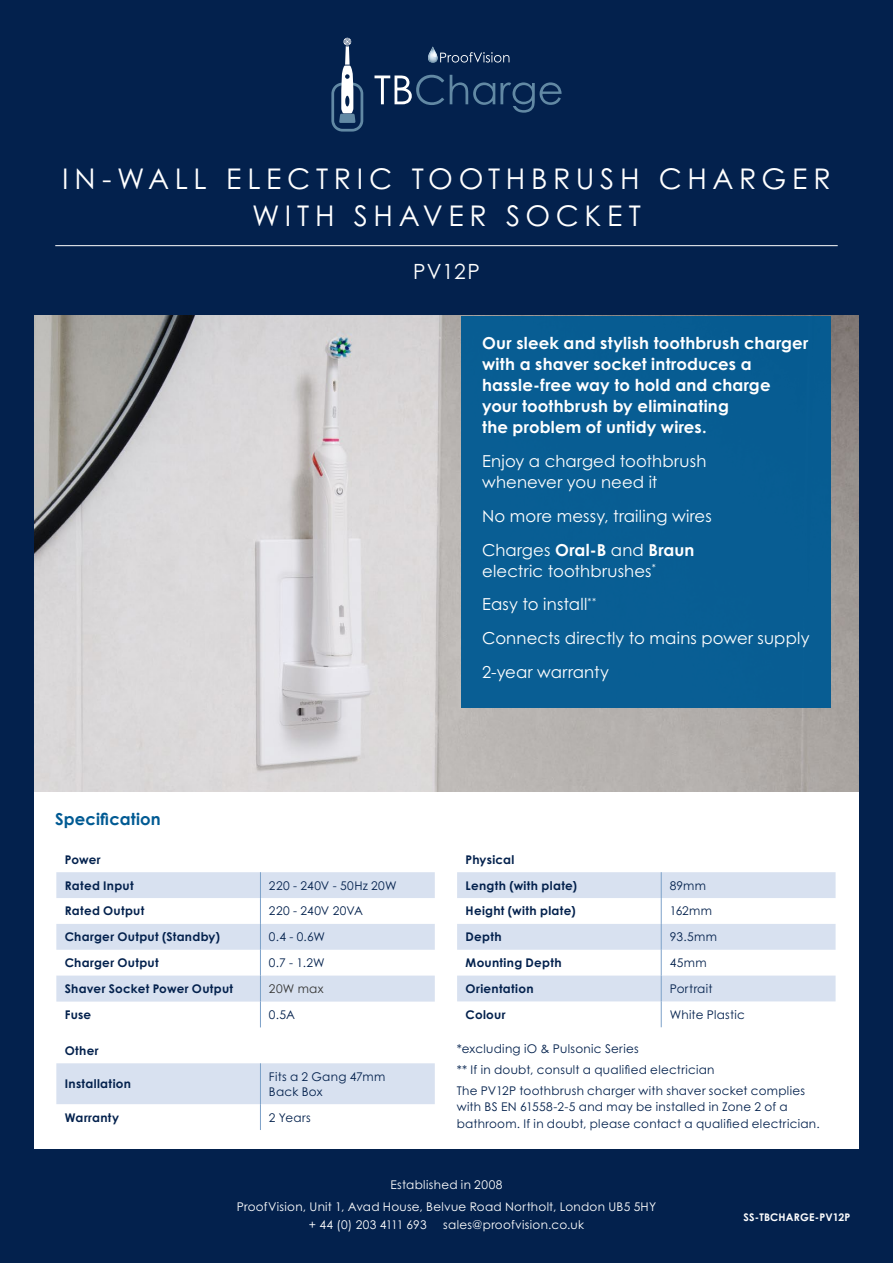
<style>
.page{position:relative;width:893px;height:1263px;background:#03214d}
.page>*{position:absolute;margin:0;border:0;box-sizing:border-box;transform-origin:0 0}
.t1{font:28.5px/37.2px "Century Gothic Pro";letter-spacing:.2em;color:#fff;text-align:center}
.t2{font:21px "Century Gothic Pro";letter-spacing:.05em;color:#fff}
.t3{font:16.5px/33.8px "Century Gothic Pro";letter-spacing:.01em;color:#fff}
.t4{font:700 16.5px/21px "Century Gothic Pro";letter-spacing:.01em;color:#fff}
.t5{font:700 16.5px "Century Gothic";letter-spacing:.005em;color:#005a93}
.t6{font:12px/20.7px "Century Gothic Pro";letter-spacing:.025em;color:#03214d}
.t7{font:700 12px/25.8px "Century Gothic Pro";letter-spacing:.025em;color:#03214d}
.t8{font:12px/22.2px "Century Gothic Pro";letter-spacing:.025em;color:#fff;text-align:center}
.t9{font:12px "Century Gothic Pro";letter-spacing:.005em;color:#fff}
.t10{font:12px "Century Gothic";letter-spacing:.025em;color:#343433}
.t11{font:700 10.5px "Century Gothic Pro";letter-spacing:.015em;color:#fff}
.s1{font-weight:700}
</style>
<div class="page">
<div style="left:34px;top:791px;width:825px;height:358px;background:#fff"></div>
<svg style="left:331px;top:38px;width:32px;height:94px"></svg>
<svg style="left:428px;top:46px;width:81px;height:17px"></svg>
<svg style="left:374px;top:75px;width:70px;height:30px"></svg>
<svg style="left:450px;top:75px;width:112px;height:38px"></svg>
<hr style="left:55px;top:245px;width:783px;height:1px;background:#fff">
<img style="left:34px;top:316px;width:825px;height:475px">
<div style="left:461px;top:316px;width:370px;height:391px;background:#085d93"></div>
<svg style="left:56px;top:1001px;width:379px;height:1px"></svg>
<svg style="left:56px;top:872px;width:379px;height:129px;fill:#d8e1f0"></svg>
<svg style="left:260px;top:872px;width:1px;height:155px"></svg>
<svg style="left:457px;top:1001px;width:379px;height:26px"></svg>
<svg style="left:457px;top:872px;width:379px;height:129px;fill:#d8e1f0"></svg>
<svg style="left:661px;top:872px;width:1px;height:155px"></svg>
<svg style="left:56px;top:1063px;width:379px;height:67px"></svg>
<h1 class="t1" style="left:62px;top:160px;width:770px">IN-WALL ELECTRIC TOOTHBRUSH CHARGER<br>WITH SHAVER SOCKET</h1>
<h2 class="t2" style="left:413px;top:258px;width:68px">PV12P</h2>
<h3 class="t5" style="left:55px;top:809px;width:107px">Specification</h3>
<p class="t7" style="left:65px;top:846px;width:70px">Power<br>Rated Input</p>
<p class="t6" style="left:269px;top:875px;width:129px">220 - 240V - 50Hz 20W</p>
<p class="t7" style="left:65px;top:898px;width:81px">Rated Output</p>
<p class="t6" style="left:269px;top:900px;width:96px">220 - 240V 20VA</p>
<p class="t7" style="left:65px;top:924px;width:157px">Charger Output (Standby)</p>
<p class="t6" style="left:269px;top:926px;width:58px">0.4 - 0.6W</p>
<p class="t7" style="left:65px;top:949px;width:95px">Charger Output</p>
<p class="t6" style="left:269px;top:952px;width:57px">0.7 - 1.2W</p>
<p class="t7" style="left:65px;top:975px;width:170px">Shaver Socket Power Output</p>
<p class="t10" style="left:269px;top:981px;width:56px">20W max</p>
<p class="t7" style="left:65px;top:1001px;width:28px">Fuse</p>
<p class="t6" style="left:269px;top:1004px;width:28px">0.5A</p>
<p class="t7" style="left:65px;top:1037px;width:35px">Other</p>
<p class="t7" style="left:65px;top:1071px;width:68px">Installation</p>
<p class="t6" style="left:269px;top:1069px;width:118px;line-height:15px">Fits a 2 Gang 47mm<br>Back Box</p>
<p class="t7" style="left:65px;top:1104px;width:56px">Warranty</p>
<p class="t6" style="left:269px;top:1107px;width:43px">2 Years</p>
<h3 class="t4" style="left:482px;top:332px;width:328px">Our sleek and stylish toothbrush charger with a shaver socket introduces a hassle-free way to hold and charge your toothbrush by eliminating<br>the problem of untidy wires.</h3>
<h3 class="t3" style="left:482px;top:450px;width:226px;line-height:21px">Enjoy a charged toothbrush whenever you need it</h3>
<h3 class="t3" style="left:482px;top:499px;width:231px">No more messy, trailing wires<br>Charges <span class="s1">Oral-B</span> and <span class="s1">Braun</span></h3>
<h3 class="t3" style="left:482px;top:554px;width:329px">electric toothbrushes<sup>*<br></sup>Easy to install<sup>**<br></sup>Connects directly to mains power supply<br>2-year warranty</h3>
<p class="t7" style="left:466px;top:846px;width:113px">Physical<br>Length (with plate)</p>
<p class="t6" style="left:670px;top:875px;width:38px">89mm</p>
<p class="t7" style="left:466px;top:898px;width:111px">Height (with plate)</p>
<p class="t6" style="left:670px;top:900px;width:44px">162mm</p>
<p class="t7" style="left:466px;top:924px;width:37px">Depth</p>
<p class="t6" style="left:670px;top:926px;width:49px">93.5mm</p>
<p class="t7" style="left:466px;top:949px;width:97px">Mounting Depth</p>
<p class="t6" style="left:670px;top:952px;width:39px">45mm</p>
<p class="t7" style="left:466px;top:975px;width:69px">Orientation</p>
<p class="t6" style="left:670px;top:978px;width:44px">Portrait</p>
<p class="t7" style="left:466px;top:1001px;width:42px">Colour</p>
<p class="t6" style="left:670px;top:1004px;width:77px">White Plastic</p>
<p class="t6" style="left:457px;top:1038px;width:350px">*excluding iO &amp; Pulsonic Series<br>** If in doubt, consult a qualified electrician<br>The PV12P toothbrush charger with shaver socket complies</p>
<p class="t6" style="left:457px;top:1098px;width:365px;line-height:16.5px">with BS EN 61558-2-5 and may be installed in Zone 2 of a bathroom. If in doubt, please contact a qualified electrician.</p>
<p class="t8" style="left:237px;top:1173px;width:421px">Established in 2008<br>ProofVision, Unit 1, Avad House, Belvue Road Northolt, London UB5 5HY</p>
<p class="t9" style="left:309px;top:1217px;width:119px">+ 44 (0) 203 4111 693</p>
<p class="t8" style="left:443px;top:1213px;width:142px">sales@proofvision.co.uk</p>
<p class="t11" style="left:743px;top:1210px;width:109px">SS-TBCHARGE-PV12P</p>
</div>
